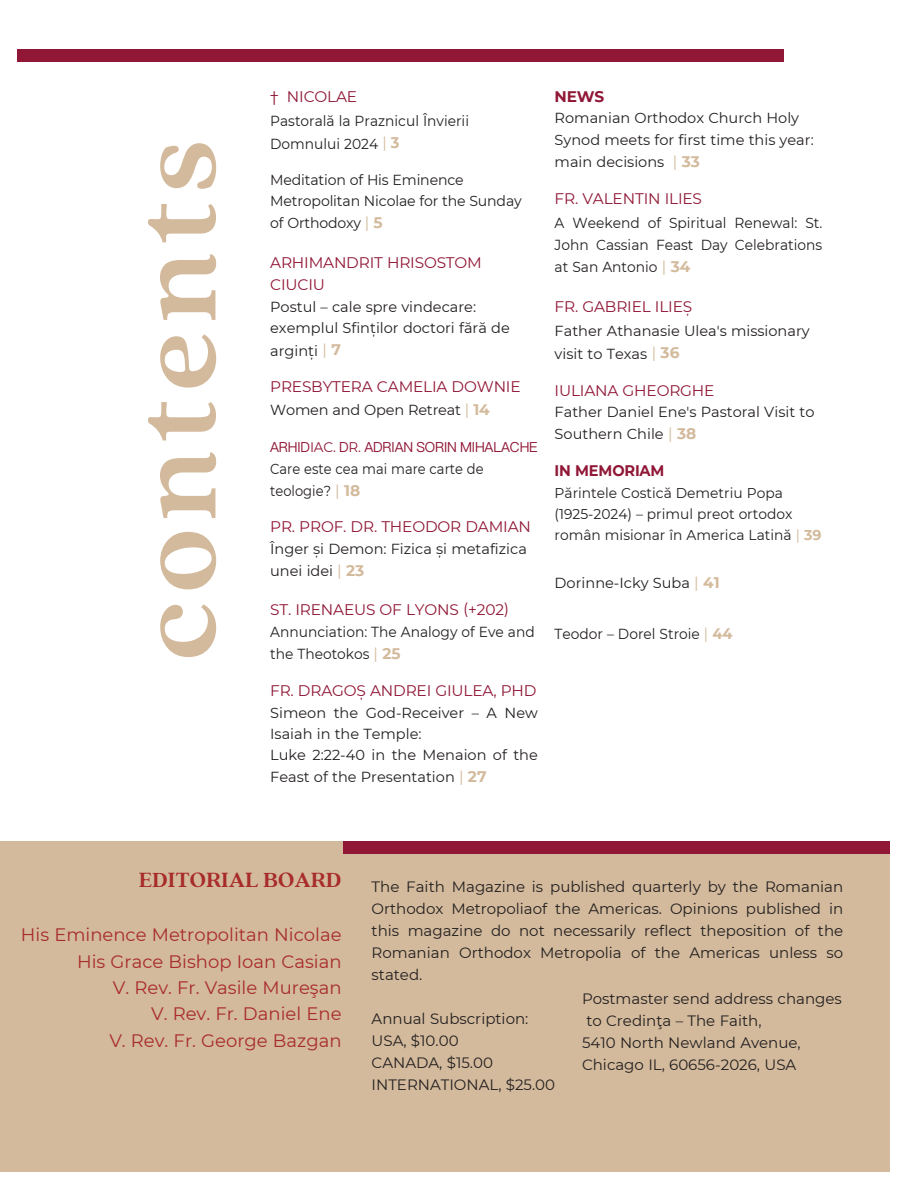
<style>
.page{position:relative;width:900px;height:1179px;background:#fff}
.page>*{position:absolute;margin:0;border:0;box-sizing:border-box;transform-origin:0 0}
.t1{font:700 120px "Quincy CF";letter-spacing:.06em;color:#d3ba9c}
.t2{font:700 22.5px "Quincy CF";color:#a82c2a}
.t3{font:18px "Montserrat";color:#a82c2a}
.t4{font:15.3px/22.4px "Montserrat";letter-spacing:-.01em;color:#901736}
.t5{font:700 15.3px "Montserrat";letter-spacing:-.01em;color:#901736;scale:.95 1}
.t6{font:700 15.3px "Montserrat";letter-spacing:-.01em;color:#901736}
.t7{font:15px/21.9px "Montserrat";color:#231f20;text-align:justify}
.t8{font:14.55px/21.6px "Montserrat";color:#231f20}
.t9{font:14.55px/22px "Montserrat";color:#231f20;scale:.95 1}
.t10{font:14.55px/22px "Montserrat";color:#231f20;scale:.9 1}
.t11{font:14.25px/21.3px "Montserrat";color:#231f20}
.t12{font:13.95px "Ping Fang SC";letter-spacing:-.01em;color:#901736}
.s1{font-size:15.3px;color:#d3ba9c}
.s2{font-weight:700;font-size:15.3px;color:#d3ba9c}
.s3{font-family:"Montserrat"}
.s4{color:#d3ba9c}
.s5{font-weight:700;color:#d3ba9c}
</style>
<div class="page">
<div style="left:0;top:841px;width:343px;height:330px;background:#d3ba9c"></div>
<div style="left:343px;top:841px;width:546px;height:330px;background:#d3ba9c"></div>
<div style="left:343px;top:841px;width:546px;height:12px;background:#901736"></div>
<div style="left:18px;top:49px;width:765px;height:13px;background:#901736"></div>
<p class="t1" style="left:123px;top:660px;width:522px;rotate:-90deg">contents</p>
<p class="t4" style="left:270px;top:85px;width:88px">† NICOLAE</p>
<p class="t9" style="left:270px;top:110px;width:211px">Pastorală la Praznicul Învierii<br>Domnului 2024 <span class="s1">|</span> <span class="s2">3</span></p>
<p class="t8" style="left:270px;top:169px;width:253px">Meditation of His Eminence<br>Metropolitan Nicolae for the Sunday of Orthodoxy <span class="s1">|</span> <span class="s2">5</span></p>
<p class="t4" style="left:270px;top:251px;width:213px">ARHIMANDRIT HRISOSTOM<br>CIUCIU</p>
<p class="t8" style="left:270px;top:296px;width:241px">Postul – cale spre vindecare: exemplul Sfinților doctori fără de arginți <span class="s1">|</span> <span class="s2">7</span></p>
<p class="t4" style="left:270px;top:375px;width:252px">PRESBYTERA CAMELIA DOWNIE</p>
<p class="t8" style="left:270px;top:399px;width:221px">Women and Open Retreat <span class="s1">|</span> <span class="s2">14</span></p>
<p class="t12" style="left:270px;top:441px;width:269px">ARHID<span class="s3">IAC.</span> D<span class="s3">R.</span> ADRIAN SORIN MIHALACHE</p>
<p class="t10" style="left:270px;top:457px;width:239px">Care este cea mai mare carte de teologie? <span class="s1">|</span> <span class="s2">18</span></p>
<p class="t4" style="left:270px;top:515px;width:262px">PR. PROF. DR. THEODOR DAMIAN</p>
<p class="t8" style="left:270px;top:537px;width:258px;line-height:22px">Înger și Demon: Fizica și metafizica unei idei <span class="s1">|</span> <span class="s2">23</span></p>
<p class="t4" style="left:270px;top:598px;width:240px">ST. IRENAEUS OF LYONS (+202)</p>
<p class="t9" style="left:270px;top:620px;width:280px">Annunciation: The Analogy of Eve and the Theotokos <span class="s1">|</span> <span class="s2">25</span></p>
<p class="t4" style="left:270px;top:679px;width:268px">FR. DRAGOȘ ANDREI GIULEA, PHD</p>
<p class="t8" style="left:270px;top:701px;width:269px">Simeon the God-Receiver – A New<br>Isaiah in the Temple:</p>
<p class="t8" style="left:270px;top:743px;width:269px;line-height:22px">Luke 2:22-40 in the Menaion of the<br>Feast of the Presentation <span class="s1">|</span> <span class="s2">27</span></p>
<p class="t6" style="left:554px;top:87px;width:51px">NEWS</p>
<p class="t8" style="left:554px;top:107px;width:260px">Romanian Orthodox Church Holy<br>Synod meets for first time this year: main decisions <span class="s1">|</span> <span class="s2">33</span></p>
<p class="t4" style="left:554px;top:187px;width:149px">FR. VALENTIN ILIES</p>
<p class="t9" style="left:554px;top:212px;width:283px;line-height:21.6px;text-align:justify">A Weekend of Spiritual Renewal: St.<br>John Cassian Feast Day Celebrations at San Antonio <span class="s1">|</span> <span class="s2">34</span></p>
<p class="t4" style="left:554px;top:295px;width:139px">FR. GABRIEL ILIEȘ</p>
<p class="t8" style="left:554px;top:320px;width:256px;line-height:22px">Father Athanasie Ulea's missionary visit to Texas <span class="s1">|</span> <span class="s2">36</span></p>
<p class="t4" style="left:554px;top:379px;width:161px">IULIANA GHEORGHE</p>
<p class="t8" style="left:554px;top:401px;width:261px;line-height:22px">Father Daniel Ene's Pastoral Visit to<br>Southern Chile <span class="s1">|</span> <span class="s2">38</span></p>
<p class="t5" style="left:554px;top:461px;width:117px">IN MEMORIAM</p>
<p class="t11" style="left:554px;top:482px;width:268px">Părintele Costică Demetriu Popa (1925-2024) – primul preot ortodox român misionar în America Latină <span class="s4">|</span> <span class="s5">39</span></p>
<p class="t8" style="left:554px;top:572px;width:166px">Dorinne-Icky Suba <span class="s1">|</span> <span class="s2">41</span></p>
<p class="t9" style="left:554px;top:622px;width:189px">Teodor – Dorel Stroie <span class="s1">|</span> <span class="s2">44</span></p>
<p class="t2" style="left:139px;top:869px;width:204px">EDITORIAL BOARD</p>
<p class="t3" style="left:21px;top:923px;width:322px">His Eminence Metropolitan Nicolae</p>
<p class="t3" style="left:77px;top:950px;width:266px">His Grace Bishop Ioan Casian</p>
<p class="t3" style="left:113px;top:976px;width:230px">V. Rev. Fr. Vasile Mureşan</p>
<p class="t3" style="left:151px;top:1002px;width:192px">V. Rev. Fr. Daniel Ene</p>
<p class="t3" style="left:109px;top:1028px;width:234px">V. Rev. Fr. George Bazgan</p>
<p class="t7" style="left:371px;top:875px;width:473px">The Faith Magazine is published quarterly by the Romanian Orthodox Metropoliaof the Americas. Opinions published in this magazine do not necessarily reflect theposition of the Romanian Orthodox Metropolia of the Americas unless so stated.</p>
<p class="t7" style="left:371px;top:1007px;width:158px">Annual Subscription:</p>
<p class="t7" style="left:371px;top:1029px;width:88px">USA, $10.00</p>
<p class="t7" style="left:371px;top:1051px;width:123px">CANADA, $15.00</p>
<p class="t7" style="left:371px;top:1073px;width:185px">INTERNATIONAL, $25.00</p>
<p class="t7" style="left:582px;top:987px;width:261px">Postmaster send address changes</p>
<p class="t7" style="left:586px;top:1009px;width:177px">to Credinţa – The Faith,</p>
<p class="t7" style="left:582px;top:1031px;width:220px">5410 North Newland Avenue,</p>
<p class="t7" style="left:582px;top:1053px;width:216px">Chicago IL, 60656-2026, USA</p>
</div>
